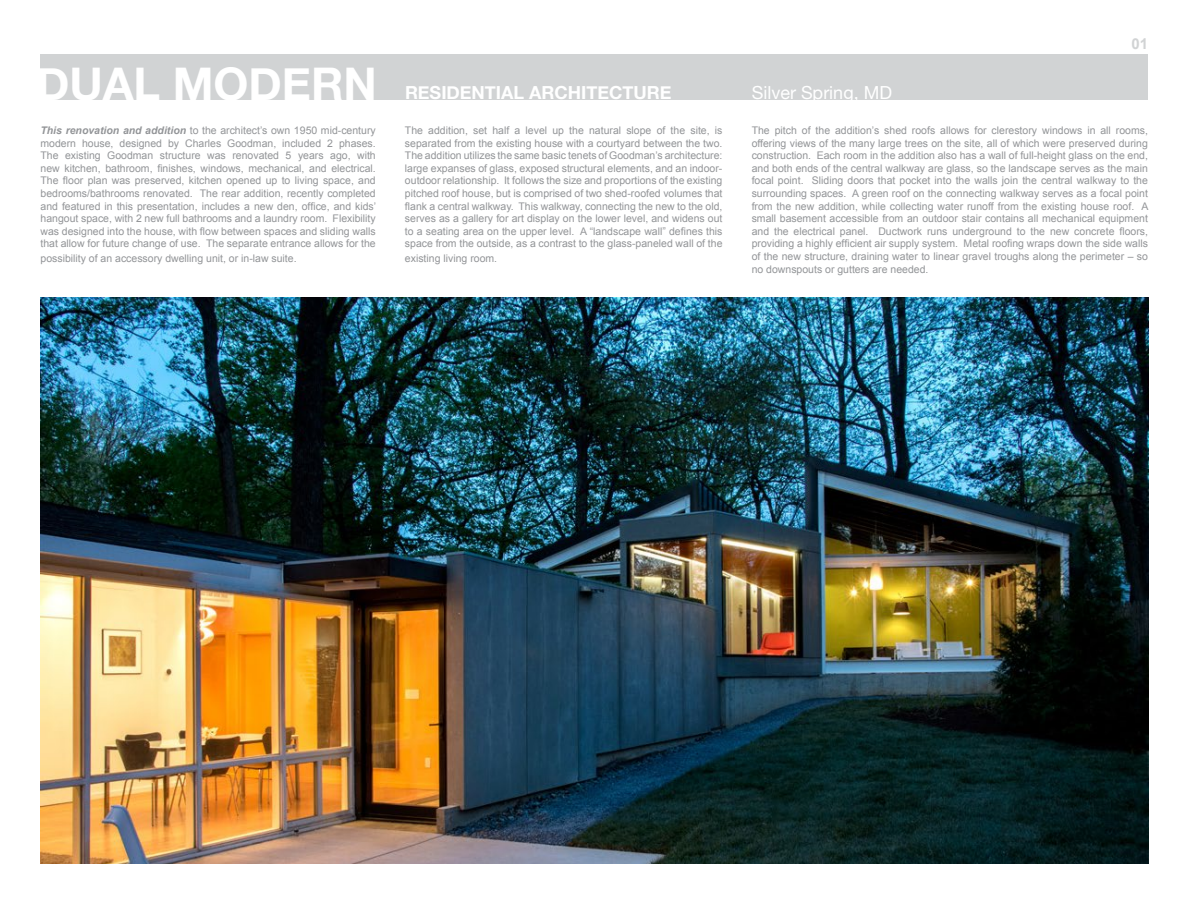
<style>
.page{position:relative;width:1188px;height:918px;background:#fff}
.page>*{position:absolute;margin:0;border:0;box-sizing:border-box;transform-origin:0 0}
.t1{font:700 45px "Helvetica Neue";color:#fff}
.t2{font:700 18px "Helvetica Neue";color:#fff}
.t3{font:18px "Helvetica Neue";color:#fff}
.t4{font:700 15px "Arial";color:#d1d3d4}
.t5{font:10.5px/12.6px "Arial";color:#939598;text-align:justify}
.s1{font-weight:700;font-style:italic}
</style>
<div class="page">
<div style="left:40px;top:54px;width:1108px;height:45px;background:#d1d3d4"></div>
<img style="left:40px;top:297px;width:1108px;height:567px">
<h1 class="t1" style="left:36px;top:48px;width:342px">DUAL MODERN</h1>
<p class="t5" style="left:40px;top:124px;width:337px"><span class="s1">This renovation and addition</span> to the architect’s own 1950 mid-century modern house, designed by Charles Goodman, included 2 phases.<br>The existing Goodman structure was renovated 5 years ago, with new kitchen, bathroom, finishes, windows, mechanical, and electrical.<br>The floor plan was preserved, kitchen opened up to living space, and bedrooms/bathrooms renovated. The rear addition, recently completed and featured in this presentation, includes a new den, office, and kids’ hangout space, with 2 new full bathrooms and a laundry room. Flexibility was designed into the house, with flow between spaces and sliding walls that allow for future change of use. The separate entrance allows for the</p>
<p class="t5" style="left:40px;top:252px;width:258px">possibility of an accessory dwelling unit, or in-law suite.</p>
<h2 class="t2" style="left:405px;top:79px;width:268px">RESIDENTIAL ARCHITECTURE</h2>
<h2 class="t3" style="left:752px;top:79px;width:142px">Silver Spring, MD</h2>
<h3 class="t4" style="left:1131px;top:33px;width:18px">01</h3>
<p class="t5" style="left:405px;top:124px;width:319px">The addition, set half a level up the natural slope of the site, is separated from the existing house with a courtyard between the two.<br>The addition utilizes the same basic tenets of Goodman’s architecture: large expanses of glass, exposed structural elements, and an indoor&shy;outdoor relationship. It follows the size and proportions of the existing pitched roof house, but is comprised of two shed-roofed volumes that flank a central walkway. This walkway, connecting the new to the old, serves as a gallery for art display on the lower level, and widens out to a seating area on the upper level. A “landscape wall” defines this space from the outside, as a contrast to the glass-paneled wall of the</p>
<p class="t5" style="left:405px;top:252px;width:94px">existing living room.</p>
<p class="t5" style="left:752px;top:124px;width:398px">The pitch of the addition’s shed roofs allows for clerestory windows in all rooms, offering views of the many large trees on the site, all of which were preserved during construction. Each room in the addition also has a wall of full-height glass on the end, and both ends of the central walkway are glass, so the landscape serves as the main focal point. Sliding doors that pocket into the walls join the central walkway to the surrounding spaces. A green roof on the connecting walkway serves as a focal point from the new addition, while collecting water runoff from the existing house roof. A small basement accessible from an outdoor stair contains all mechanical equipment and the electrical panel. Ductwork runs underground to the new concrete floors, providing a highly efficient air supply system. Metal roofing wraps down the side walls of the new structure, draining water to linear gravel troughs along the perimeter – so no downspouts or gutters are needed.</p>
</div>
